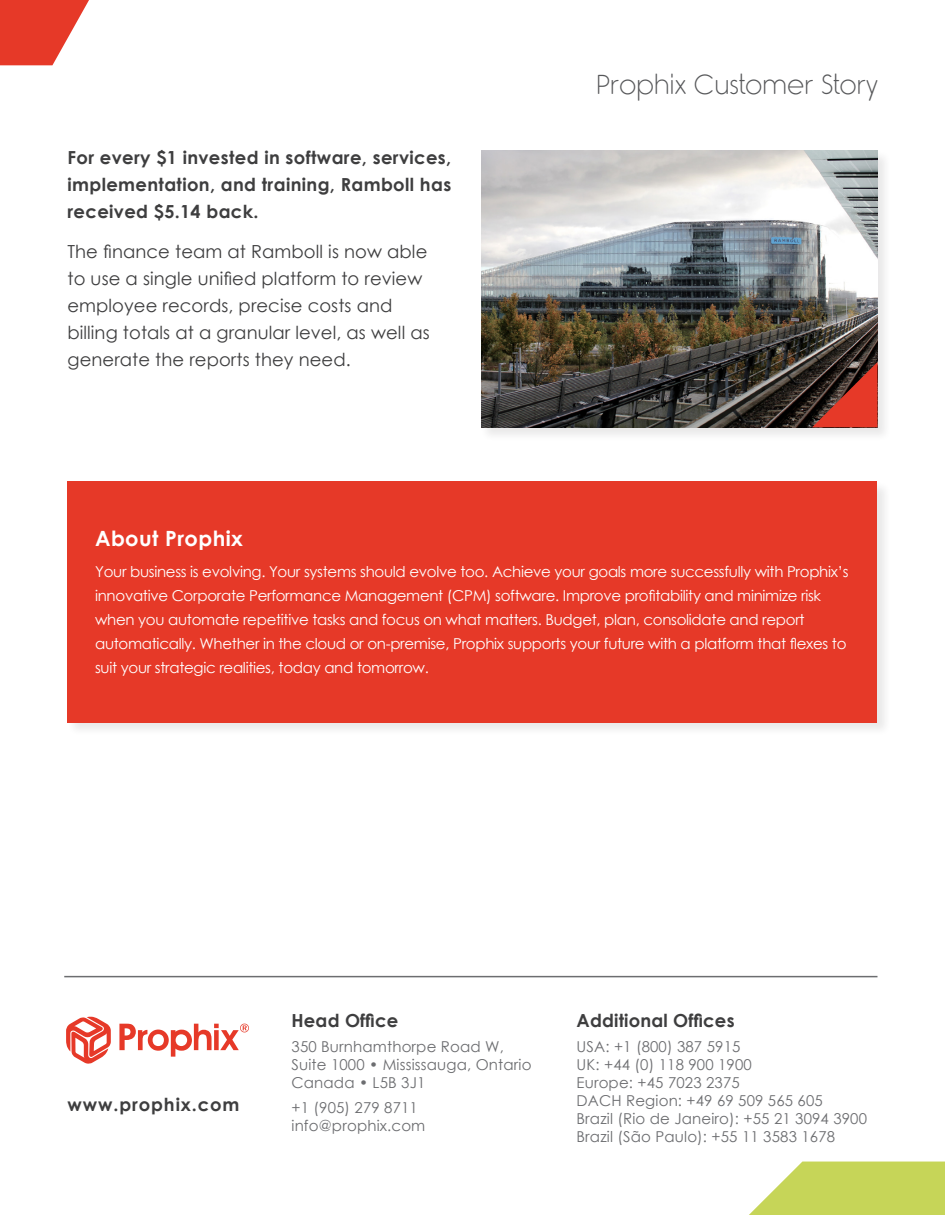
<style>
.page{position:relative;width:945px;height:1215px;background:#fff}
.page>*{position:absolute;margin:0;border:0;box-sizing:border-box;transform-origin:0 0}
.t1{font:27px "Rimouski Lt";letter-spacing:.025em;color:#57585a}
.t2{font:700 21px "Century Gothic";letter-spacing:.02em;color:#fff}
.t3{font:18px/27px "Century Gothic";letter-spacing:.005em;color:#3e3e3f}
.t4{font:700 18px/27px "Century Gothic";letter-spacing:.02em;color:#3e3e3f;text-align:justify}
.t5{font:700 18px "Century Gothic";letter-spacing:.05em;color:#3e3e3f}
.t6{font:15px/24px "Century Gothic";letter-spacing:-.02em;color:#fff}
.t7{font:15px "Century Gothic";letter-spacing:.01em;color:#6c6d70}
</style>
<div class="page">
<svg style="left:66px;top:1017px;width:45px;height:47px"></svg>
<svg style="left:119px;top:1024px;width:130px;height:33px"></svg>
<svg style="left:749px;top:1162px;width:196px;height:53px;background:#cdda6e"></svg>
<svg style="left:0;top:0;width:89px;height:65px"></svg>
<hr style="left:64px;top:976px;width:813px;height:1px;background:#6c6d70">
<div style="left:480px;top:149px;width:412px;height:293px;background:#f3f3f3"></div>
<img style="left:481px;top:150px;width:397px;height:277px">
<svg style="left:812px;top:362px;width:66px;height:65px;background:#893026"></svg>
<div style="left:66px;top:480px;width:826px;height:257px;background:#231f20;opacity:.1"></div>
<div style="left:68px;top:481px;width:810px;height:241px;background:#e63928"></div>
<p class="t4" style="left:68px;top:143px;width:385px">For every $1 invested in software, services, implementation, and training, Ramboll has received $5.14 back.</p>
<p class="t3" style="left:68px;top:238px;width:364px">The finance team at Ramboll is now able to use a single unified platform to review employee records, precise costs and billing totals at a granular level, as well as generate the reports they need.</p>
<p class="t1" style="left:597px;top:70px;width:282px">Prophix Customer Story</p>
<p class="t2" style="left:95px;top:522px;width:149px">About Prophix</p>
<p class="t6" style="left:95px;top:559px;width:755px">Your business is evolving. Your systems should evolve too. Achieve your goals more successfully with Prophix’s innovative Corporate Performance Management (CPM) software. Improve profitability and minimize risk when you automate repetitive tasks and focus on what matters. Budget, plan, consolidate and report automatically. Whether in the cloud or on-premise, Prophix supports your future with a platform that flexes to suit your strategic realities, today and tomorrow.</p>
<p class="t5" style="left:68px;top:1090px;width:174px">www.prophix.com</p>
<p class="t4" style="left:292px;top:1007px;width:108px">Head Office</p>
<p class="t7" style="left:292px;top:1036px;width:214px">350 Burnhamthorpe Road W,</p>
<p class="t7" style="left:292px;top:1054px;width:241px">Suite 1000 • Mississauga, Ontario</p>
<p class="t7" style="left:292px;top:1072px;width:135px">Canada • L5B 3J1</p>
<p class="t7" style="left:292px;top:1097px;width:128px">+1 (905) 279 8711</p>
<p class="t7" style="left:292px;top:1115px;width:135px">info@prophix.com</p>
<p class="t4" style="left:577px;top:1007px;width:160px">Additional Offices</p>
<p class="t7" style="left:577px;top:1036px;width:165px">USA: +1 (800) 387 5915</p>
<p class="t7" style="left:577px;top:1054px;width:177px">UK: +44 (0) 118 900 1900</p>
<p class="t7" style="left:577px;top:1072px;width:165px">Europe: +45 7023 2375</p>
<p class="t7" style="left:577px;top:1090px;width:248px">DACH Region: +49 69 509 565 605</p>
<p class="t7" style="left:577px;top:1108px;width:292px">Brazil (Rio de Janeiro): +55 21 3094 3900</p>
<p class="t7" style="left:577px;top:1126px;width:260px">Brazil (São Paulo): +55 11 3583 1678</p>
</div>
